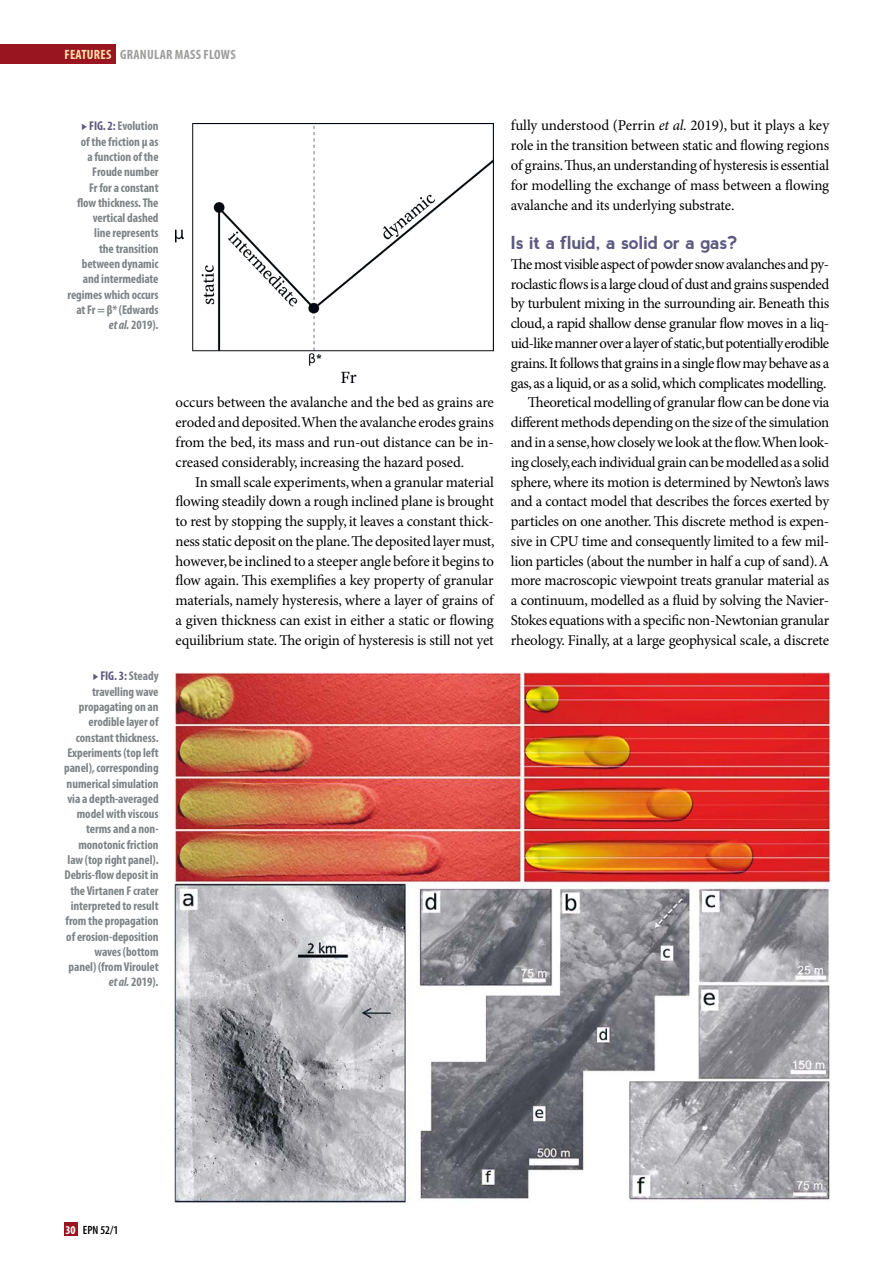
<style>
.page{position:relative;width:893px;height:1263px;background:#fff}
.page>*{position:absolute;margin:0;border:0;box-sizing:border-box;transform-origin:0 0}
.t1{font:700 18px "nevis";letter-spacing:-.015em;color:#5e5981}
.t2{font:15px/19.8px "Minion Pro";letter-spacing:-.025em;color:#000;text-align:justify}
.t3{font:700 condensed 13.5px "Myriad Pro";letter-spacing:.02em;color:#fedea9}
.t4{font:700 condensed 13.5px "Myriad Pro";color:#9d9d9c}
.t5{font:700 condensed 12.75px/15.3px "Myriad Pro";letter-spacing:-.005em;color:#7d8386;text-align:right}
.t6{font:600 condensed 12px "Myriad Pro";color:#000}
.t7{font:700 condensed 12px "Myriad Pro";color:#fff}
.s1{color:#9d9d9c}
.s2{font-family:"Mathematical Pi Six";font-weight:400;font-stretch:normal;font-size:8.7px;color:#5e5981}
.s3{color:#5e5981}
.s4{font-style:italic}
</style>
<div class="page">
<div style="left:0;top:45px;width:116px;height:19px;background:#991620"></div>
<div style="left:64px;top:1222px;width:13px;height:14px;background:#991620"></div>
<img style="left:176px;top:123px;width:318px;height:260px">
<img style="left:174px;top:672px;width:656px;height:530px">
<p class="t3" style="left:64px;top:47px;width:64px">FEATURES <span class="s1">granular</span></p>
<p class="t4" style="left:175px;top:47px;width:8px">mass</p>
<p class="t4" style="left:204px;top:47px;width:7px">flows</p>
<p class="t5" style="left:67px;top:119px;width:93px"><span class="s2">c</span> <span class="s3">FIG. 2:</span> Evolution<br>of the friction μ as<br>a function of the<br>Froude number<br>Fr for a constant flow thickness. The vertical dashed<br>line represents<br>the transition between dynamic and intermediate regimes which occurs at Fr=β* (Edwards <span class="s4">et al.</span> 2019).</p>
<p class="t5" style="left:64px;top:669px;width:96px"><span class="s2">c</span> <span class="s3">FIG. 3:</span> Steady travelling wave propagating on an erodible layer of constant thickness.<br>Experiments (top left panel), corresponding numerical simulation via a depth-averaged model with viscous terms and a non&shy;monotonic friction law (top right panel).<br>Debris-flow deposit in the Virtanen F crater interpreted to result from the propagation of erosion-deposition waves (bottom panel) (from Viroulet <span class="s4">et al.</span> 2019).</p>
<p class="t2" style="left:176px;top:393px;width:320px">occurs between the avalanche and the bed as grains are eroded and deposited. When the avalanche erodes grains from the bed, its mass and run-out distance can be in&shy;creased considerably, increasing the hazard posed.</p>
<p class="t2" style="left:176px;top:472px;width:321px;text-indent:19px">In small scale experiments, when a granular material flowing steadily down a rough inclined plane is brought to rest by stopping the supply, it leaves a constant thick&shy;ness static deposit on the plane. The deposited layer must, however, be inclined to a steeper angle before it begins to flow again. This exemplifies a key property of granular materials, namely hysteresis, where a layer of grains of a given thickness can exist in either a static or flowing equilibrium state. The origin of hysteresis is still not yet</p>
<p class="t2" style="left:511px;top:116px;width:320px">fully understood (Perrin <span class="s4">et al.</span> 2019), but it plays a key role in the transition between static and flowing regions of grains. Thus, an understanding of hysteresis is essential for modelling the exchange of mass between a flowing avalanche and its underlying substrate.</p>
<p class="t1" style="left:511px;top:232px;width:229px">Is it a fluid, a solid or a gas?</p>
<p class="t2" style="left:511px;top:255px;width:320px;text-align:right">The most visible aspect of powder snow avalanches and py&shy;roclastic flows is a large cloud of dust and grains suspended by turbulent mixing in the surrounding air. Beneath this cloud, a rapid shallow dense granular flow moves in a liq&shy;uid-like manner over a layer of static,but potentially erodible grains. It follows that grains in a single flow may behave as a gas, as a liquid, or as a solid, which complicates modelling.<br>Theoretical modelling of granular flow can be done via different methods depending on the size of the simulation and in a sense, how closely we look at the flow. When look&shy;ing closely, each individual grain can be modelled as a solid sphere, where its motion is determined by Newton’s laws and a contact model that describes the forces exerted by particles on one another. This discrete method is expen&shy;sive in CPU time and consequently limited to a few mil&shy;lion particles (about the number in half a cup of sand). A more macroscopic viewpoint treats granular material as a continuum, modelled as a fluid by solving the Navier-Stokes equations with a specific non-Newtonian granular rheology. Finally, at a large geophysical scale, a discrete</p>
<p class="t7" style="left:65px;top:1223px;width:12px">30</p>
<p class="t6" style="left:83px;top:1223px;width:37px">EPN 52/1</p>
</div>
